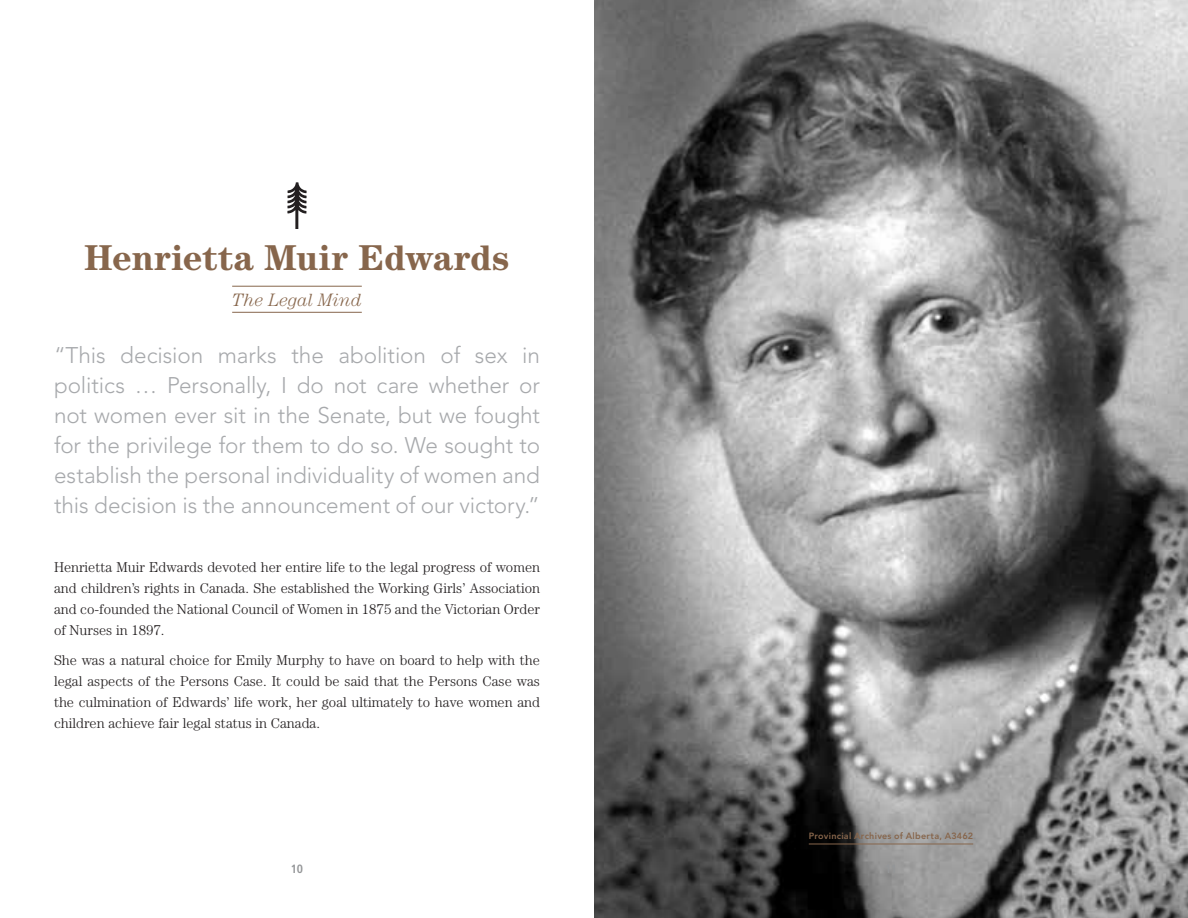
<style>
.page{position:relative;width:1188px;height:918px;background:#fff}
.page>*{position:absolute;margin:0;border:0;box-sizing:border-box;transform-origin:0 0}
.t1{font:700 36px "Century Std";color:#87664c}
.t2{font:300 22.5px/30px "Avenir LT Std";letter-spacing:-.005em;color:#a7a9ac;text-align:justify}
.t3{font:italic 300 18px "Century Std";letter-spacing:.005em;color:#87664c}
.t4{font:300 14.25px/21px "Century Std";color:#231f20;text-align:justify}
.t5{font:700 condensed 12px "Frutiger LT Std";color:#949698}
.t6{font:800 9px "Avenir LT Std";letter-spacing:.03em;color:#87664c}
</style>
<div class="page">
<svg style="left:287px;top:182px;width:20px;height:47px"></svg>
<img style="left:594px;top:0;width:594px;height:918px">
<hr style="left:809px;top:844px;width:164px;height:1px;background:#87664c">
<hr style="left:232px;top:312px;width:130px;height:1px;background:#87664c">
<hr style="left:232px;top:286px;width:130px;height:1px;background:#87664c">
<h1 class="t1" style="left:85px;top:236px;width:426px">Henrietta Muir Edwards</h1>
<p class="t3" style="left:232px;top:290px;width:131px">The Legal Mind</p>
<p class="t2" style="left:54px;top:340px;width:488px">“This decision marks the abolition of sex in politics … Personally, I do not care whether or not women ever sit in the Senate, but we fought for the privilege for them to do so. We sought to establish the personal individuality of women and this decision is the announcement of our victory.”</p>
<p class="t4" style="left:54px;top:556px;width:488px">Henrietta Muir Edwards devoted her entire life to the legal progress of women and children’s rights in Canada. She established the Working Girls’ Association and co-founded the National Council of Women in 1875 and the Victorian Order of Nurses in 1897.</p>
<p class="t4" style="left:54px;top:649px;width:488px">She was a natural choice for Emily Murphy to have on board to help with the legal aspects of the Persons Case. It could be said that the Persons Case was the culmination of Edwards’ life work, her goal ultimately to have women and children achieve fair legal status in Canada.</p>
<p class="t5" style="left:291px;top:862px;width:14px">10</p>
<p class="t6" style="left:809px;top:831px;width:166px">Provincial Archives of Alberta, A3462</p>
</div>
